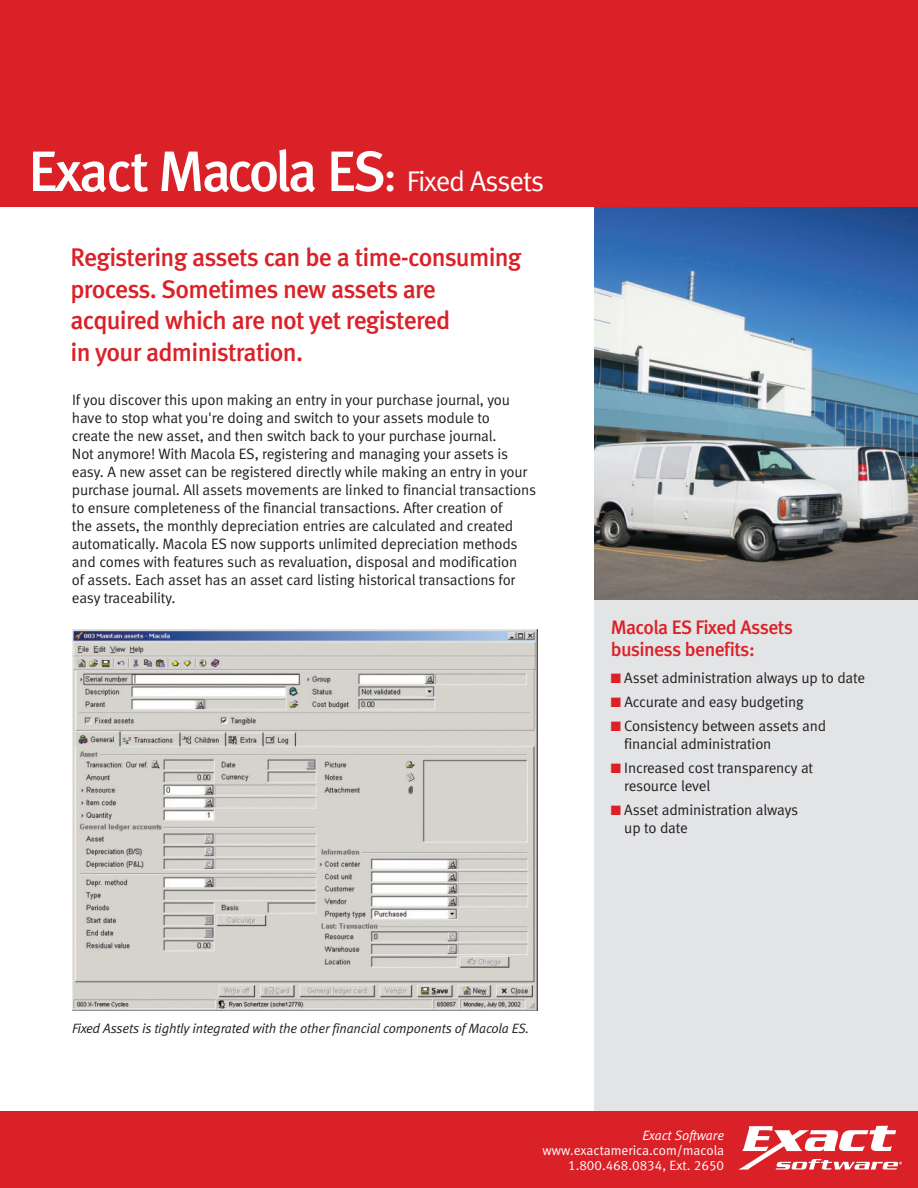
<style>
.page{position:relative;width:918px;height:1188px;background:#fff}
.page>*{position:absolute;margin:0;border:0;box-sizing:border-box;transform-origin:0 0}
.t1{font:57px "Meta Medium LF";letter-spacing:-.05em;color:#fff}
.t2{font:25.5px/31.5px "Meta Medium LF";letter-spacing:-.03em;color:#db2128}
.t3{font:19.5px/22.5px "Meta Medium LF";letter-spacing:-.03em;color:#db2128}
.t4{font:15px/18px "Meta Normal LF";letter-spacing:-.01em;color:#231f20}
.t5{font:italic 13.5px "Meta Normal LF";letter-spacing:-.01em;color:#231f20}
.t6{font:13.5px/15px "Meta Normal LF";color:#fff;text-align:right}
.t7{font:italic 13.5px "Meta Normal LF";color:#fff}
.s1{font-size:43.5px}
.s2{font-family:"Meta Normal LF";font-size:28.5px}
.s3{color:#db2128}
</style>
<div class="page">
<div style="left:594px;top:540px;width:324px;height:613px;background:#e2e4e6"></div>
<img style="left:594px;top:207px;width:324px;height:392px">
<div style="left:0;top:0;width:918px;height:207px;background:#db2128"></div>
<div style="left:0;top:1111px;width:918px;height:77px;background:#db2128"></div>
<svg style="left:738px;top:1126px;width:164px;height:44px"></svg>
<img style="left:72px;top:629px;width:466px;height:382px">
<h1 class="t1" style="left:28px;top:138px;width:517px">Exact Macola ES<span class="s1">:</span> <span class="s2">Fixed Assets</span></h1>
<h2 class="t2" style="left:70px;top:242px;width:453px">Registering assets can be a time-consuming process. Sometimes new assets are acquired which are not yet registered<br>in your administration.</h2>
<p class="t4" style="left:72px;top:391px;width:466px">If you discover this upon making an entry in your purchase journal, you have to stop what you're doing and switch to your assets module to<br>create the new asset, and then switch back to your purchase journal.<br>Not anymore! With Macola ES, registering and managing your assets is easy. A new asset can be registered directly while making an entry in your purchase journal. All assets movements are linked to financial transactions to ensure completeness of the financial transactions. After creation of<br>the assets, the monthly depreciation entries are calculated and created automatically. Macola ES now supports unlimited depreciation methods and comes with features such as revaluation, disposal and modification<br>of assets. Each asset has an asset card listing historical transactions for easy traceability.</p>
<p class="t5" style="left:72px;top:1020px;width:459px">Fixed Assets is tightly integrated with the other financial components of Macola ES.</p>
<h3 class="t3" style="left:611px;top:615px;width:184px">Macola ES Fixed Assets business benefits:</h3>
<p class="t4" style="left:611px;top:669px;width:256px"><span class="s3">■</span> Asset administration always up to date</p>
<p class="t4" style="left:611px;top:693px;width:194px"><span class="s3">■</span> Accurate and easy budgeting</p>
<p class="t4" style="left:624px;top:717px;width:203px;text-indent:-14px"><span class="s3">■</span> Consistency between assets and financial administration</p>
<p class="t4" style="left:624px;top:759px;width:190px;text-indent:-14px"><span class="s3">■</span> Increased cost transparency at resource level</p>
<p class="t4" style="left:624px;top:801px;width:175px;text-indent:-13px"><span class="s3">■</span> Asset administration always up to date</p>
<p class="t7" style="left:643px;top:1128px;width:83px">Exact Software</p>
<p class="t6" style="left:543px;top:1143px;width:183px">www.exactamerica.com/macola<br>1.800.468.0834, Ext. 2650</p>
</div>
